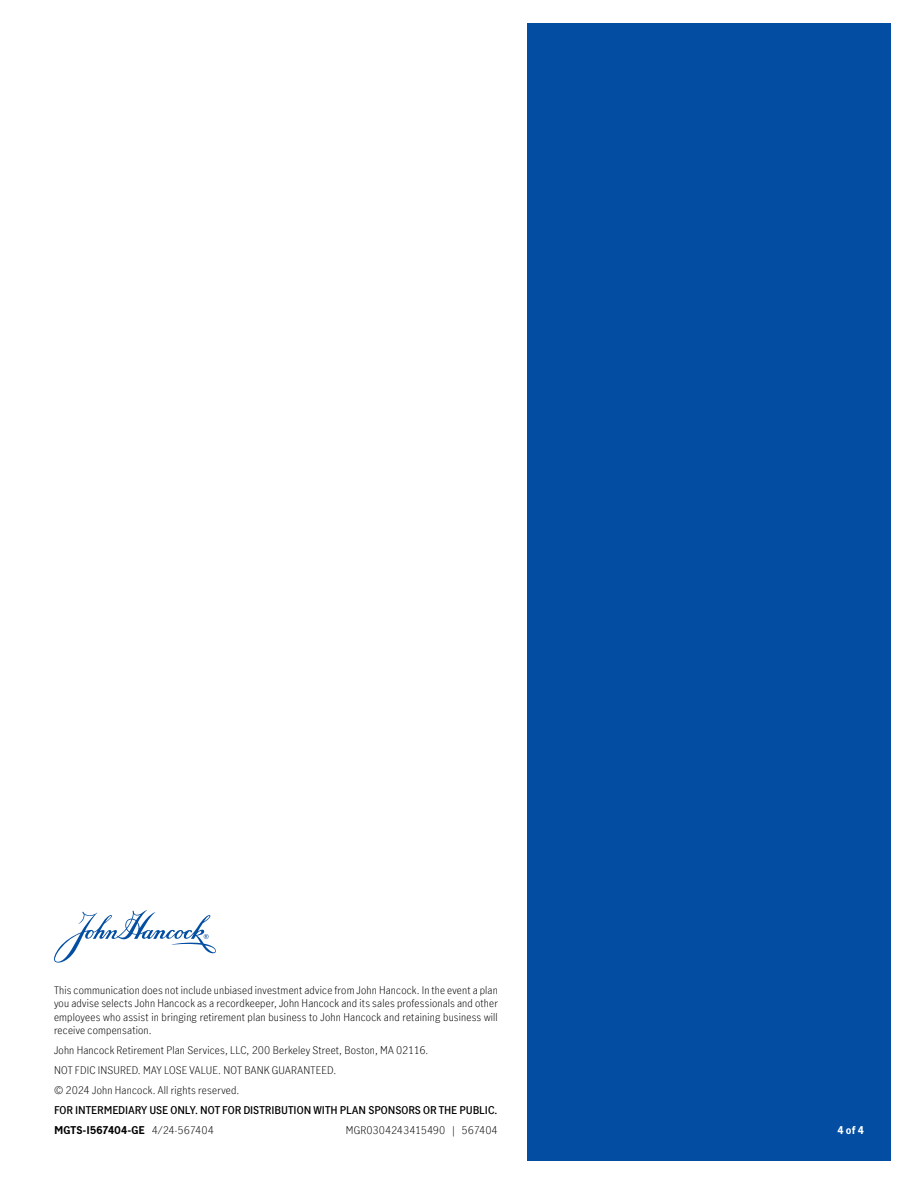
<style>
.page{position:relative;width:918px;height:1188px;background:#fff}
.page>*{position:absolute;margin:0;border:0;box-sizing:border-box;transform-origin:0 0}
.t1{font:300 10.5px/13.5px "Manulife JH Sans Optimized";letter-spacing:.015em;color:#000;text-align:justify}
.t2{font:600 10.5px/20px "Manulife JH Sans Optimized";color:#000}
.t3{font:700 10.5px "Manulife JH Sans Optimized";color:#fff}
.s1{font-weight:700}
.s2{font-weight:300}
</style>
<div class="page">
<div style="left:527px;top:24px;width:364px;height:1137px;background:#034ea2"></div>
<svg style="left:54px;top:910px;width:162px;height:53px"></svg>
<p class="t1" style="left:54px;top:983px;width:445px">This communication does not include unbiased investment advice from John Hancock. In the event a plan you advise selects John Hancock as a recordkeeper, John Hancock and its sales professionals and other employees who assist in bringing retirement plan business to John Hancock and retaining business will receive compensation.</p>
<p class="t1" style="left:54px;top:1040px;width:376px;line-height:20px;text-align:left">John Hancock Retirement Plan Services, LLC, 200 Berkeley Street, Boston, MA 02116.<br>NOT FDIC INSURED. MAY LOSE VALUE. NOT BANK GUARANTEED.<br>© 2024 John Hancock. All rights reserved.</p>
<p class="t2" style="left:54px;top:1100px;width:445px">FOR INTERMEDIARY USE ONLY. NOT FOR DISTRIBUTION WITH PLAN SPONSORS OR THE PUBLIC.<br><span class="s1">MGTS-I567404-GE</span> <span class="s2">4/24-567404</span></p>
<p class="t1" style="left:346px;top:1123px;width:153px">MGR0304243415490 | 567404</p>
<p class="t3" style="left:837px;top:1123px;width:28px">4 of 4</p>
</div>
